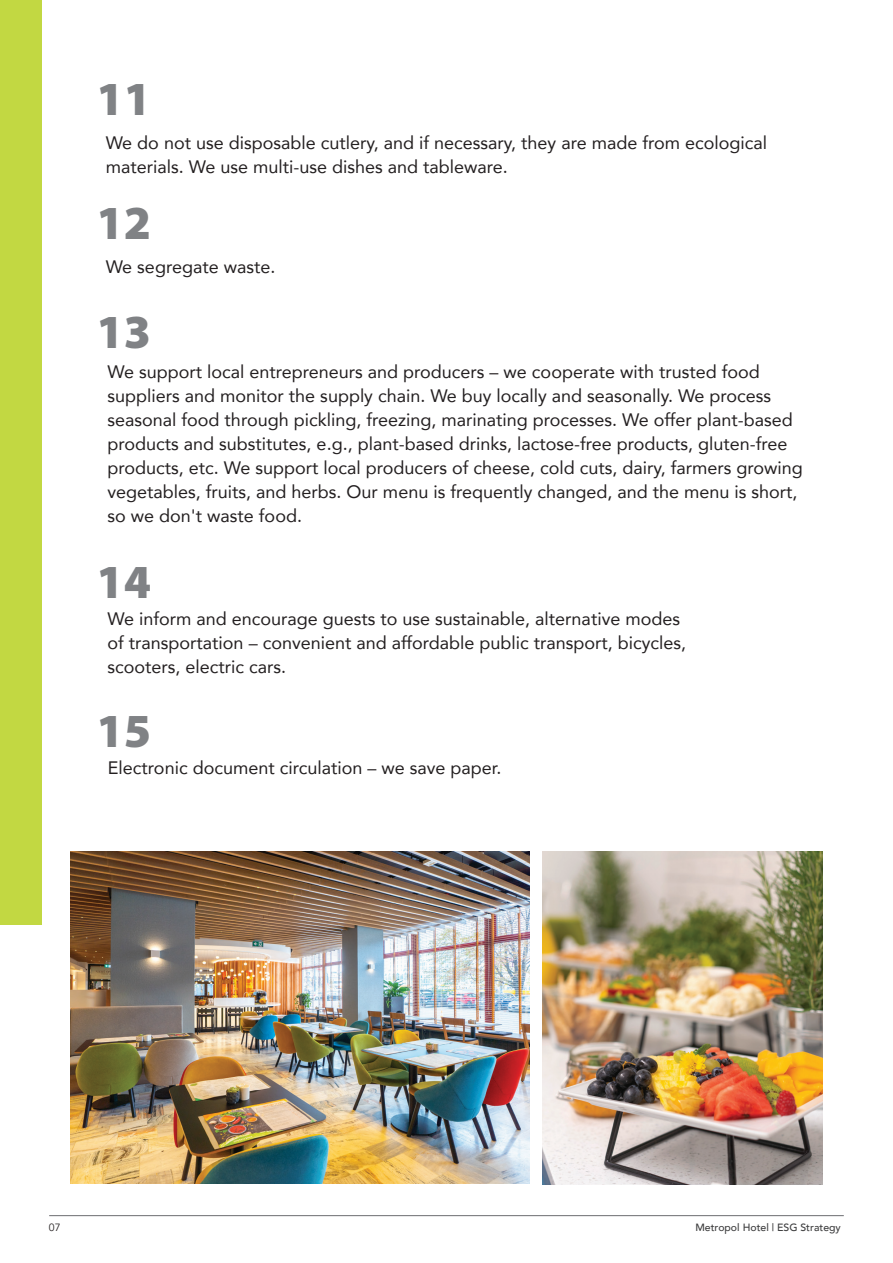
<style>
.page{position:relative;width:893px;height:1263px;background:#fff}
.page>*{position:absolute;margin:0;border:0;box-sizing:border-box;transform-origin:0 0}
.t1{font:900 47.7px "Myriad Pro";color:#808285}
.t2{font:18px/24px "Avenir";color:#231f20}
.t3{font:500 10.5px "Avenir";color:#3e3e3f}
.t4{font:10.5px "Avenir";color:#231f20}
</style>
<div class="page">
<div style="left:0;top:0;width:42px;height:925px;background:#c2d842"></div>
<hr style="left:49px;top:1215px;width:795px;height:1px;background:#6c6d70">
<img style="left:542px;top:851px;width:281px;height:334px">
<img style="left:70px;top:851px;width:460px;height:333px">
<h1 class="t1" style="left:97px;top:67px;width:56px">11</h1>
<p class="t2" style="left:106px;top:130px;width:663px">We do not use disposable cutlery, and if necessary, they are made from ecological materials. We use multi-use dishes and tableware.</p>
<h1 class="t1" style="left:97px;top:191px;width:56px">12</h1>
<p class="t2" style="left:106px;top:254px;width:171px">We segregate waste.</p>
<h1 class="t1" style="left:97px;top:300px;width:56px">13</h1>
<p class="t2" style="left:108px;top:360px;width:697px">We support local entrepreneurs and producers – we cooperate with trusted food suppliers and monitor the supply chain. We buy locally and seasonally. We process seasonal food through pickling, freezing, marinating processes. We offer plant-based products and substitutes, e.g., plant-based drinks, lactose-free products, gluten-free products, etc. We support local producers of cheese, cold cuts, dairy, farmers growing vegetables, fruits, and herbs. Our menu is frequently changed, and the menu is short, so we don't waste food.</p>
<h1 class="t1" style="left:97px;top:550px;width:56px">14</h1>
<p class="t2" style="left:108px;top:606px;width:580px">We inform and encourage guests to use sustainable, alternative modes of transportation – convenient and affordable public transport, bicycles, scooters, electric cars.</p>
<h1 class="t1" style="left:97px;top:699px;width:56px">15</h1>
<p class="t2" style="left:108px;top:756px;width:395px">Electronic document circulation – we save paper.</p>
<p class="t4" style="left:49px;top:1221px;width:13px">07</p>
<p class="t3" style="left:695px;top:1218px;width:147px">Metropol Hotel | ESG Strategy</p>
</div>
